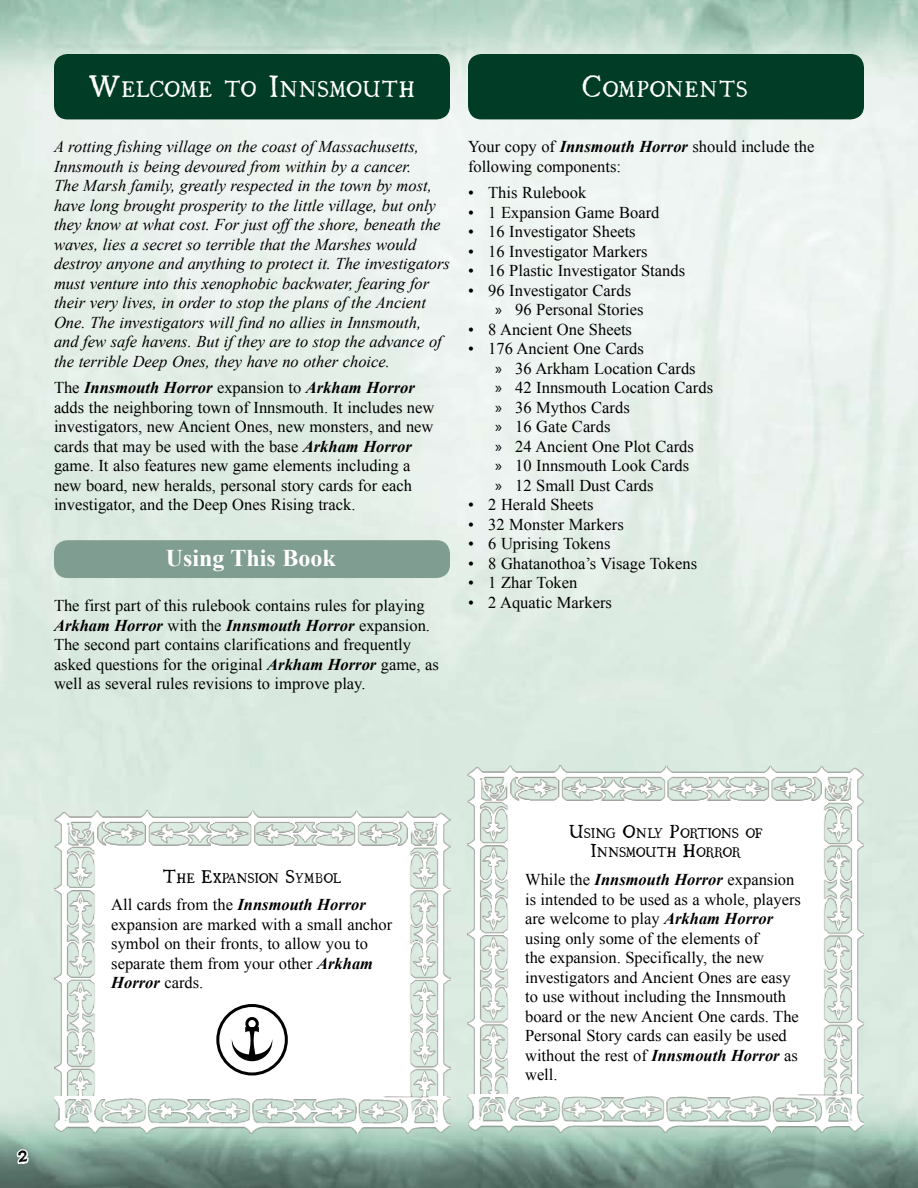
<style>
.page{position:relative;width:918px;height:1188px;background:#fff}
.page>*{position:absolute;margin:0;border:0;box-sizing:border-box;transform-origin:0 0}
.t1{font:700 24px "Times New Roman";color:#fff}
.t2{font:24px "Ugly Qua";color:#000}
.t3{font:20.25px "Ugly Qua";letter-spacing:.02em;color:#fff}
.t4{font:20.25px "Ugly Qua";letter-spacing:.065em;color:#fff}
.t5{font:16.5px/19.5px "Times New Roman";color:#000}
.t6{font:italic 16.5px/19.5px "Times New Roman";color:#000}
.t7{font:12.3px/19.5px "Ugly Qua";letter-spacing:-.045em;color:#000;text-align:center}
.t8{font:12.3px "Ugly Qua";letter-spacing:.005em;color:#000}
.s1{font-size:27px}
.s2{font-weight:700;font-style:italic}
.s3{font-family:"Myriad Pro"}
.s4{font-size:16.5px}
</style>
<div class="page">
<img style="left:0;top:0;width:918px;height:1188px">
<svg style="left:14px;top:1147px;width:16px;height:19px"></svg>
<div style="left:54px;top:54px;width:396px;height:65px;background:#003c26;border-radius:14px"></div>
<div style="left:54px;top:540px;width:396px;height:38px;background:#809d92;border-radius:14px"></div>
<div style="left:468px;top:54px;width:396px;height:65px;background:#003c26;border-radius:14px"></div>
<img style="left:54px;top:811px;width:396px;height:285px">
<img style="left:54px;top:1096px;width:396px;height:38px">
<img style="left:468px;top:766px;width:396px;height:328px">
<img style="left:468px;top:1094px;width:396px;height:38px">
<div style="left:218px;top:1006px;width:68px;height:68px;background:#fff;border-radius:50%"></div>
<div style="left:216px;top:1004px;width:72px;height:72px;border:3px solid #000;border-radius:50%"></div>
<div style="left:245px;top:1017px;width:14px;height:13px;border:3px solid #000;border-radius:50%"></div>
<svg style="left:232px;top:1027px;width:40px;height:34px"></svg>
<p class="t3" style="left:88px;top:74px;width:328px"><span class="s1">W</span>ELCOME TO <span class="s1">I</span>NNSMOUTH</p>
<p class="t6" style="left:54px;top:137px;width:398px">A rotting fishing village on the coast of Massachusetts, Innsmouth is being devoured from within by a cancer.<br>The Marsh family, greatly respected in the town by most, have long brought prosperity to the little village, but only they know at what cost. For just off the shore, beneath the waves, lies a secret so terrible that the Marshes would destroy anyone and anything to protect it. The investigators must venture into this xenophobic backwater, fearing for their very lives, in order to stop the plans of the Ancient One. The investigators will find no allies in Innsmouth, and few safe havens. But if they are to stop the advance of the terrible Deep Ones, they have no other choice.</p>
<p class="t5" style="left:54px;top:378px;width:382px">The <span class="s2">Innsmouth Horror</span> expansion to <span class="s2">Arkham Horror </span>adds the neighboring town of Innsmouth. It includes new investigators, new Ancient Ones, new monsters, and new cards that may be used with the base <span class="s2">Arkham Horror </span>game. It also features new game elements including a new board, new heralds, personal story cards for each investigator, and the Deep Ones Rising track.</p>
<h1 class="t1" style="left:166px;top:544px;width:172px">Using This Book</h1>
<p class="t5" style="left:54px;top:596px;width:387px">The first part of this rulebook contains rules for playing <span class="s2">Arkham Horror</span> with the <span class="s2">Innsmouth Horror</span> expansion.<br>The second part contains clarifications and frequently asked questions for the original <span class="s2">Arkham Horror</span> game, as well as several rules revisions to improve play.</p>
<p class="t4" style="left:582px;top:74px;width:167px"><span class="s1">C</span>OMPONENTS</p>
<p class="t5" style="left:468px;top:137px;width:348px">Your copy of <span class="s2">Innsmouth Horror</span> should include the following components:</p>
<p class="t5" style="left:468px;top:183px;width:120px">• This Rulebook</p>
<p class="t5" style="left:468px;top:202px;width:193px">• 1 Expansion Game Board</p>
<p class="t5" style="left:468px;top:222px;width:169px">• 16 Investigator Sheets</p>
<p class="t5" style="left:468px;top:241px;width:181px">• 16 Investigator Markers</p>
<p class="t5" style="left:468px;top:261px;width:219px">• 16 Plastic Investigator Stands</p>
<p class="t5" style="left:495px;top:280px;width:150px;text-indent:-27px">• 96 Investigator Cards<br><span class="s3">»</span> 96 Personal Stories</p>
<p class="t5" style="left:468px;top:319px;width:166px">• 8 Ancient One Sheets</p>
<p class="t5" style="left:495px;top:339px;width:220px;text-indent:-27px">• 176 Ancient One Cards<br><span class="s3">»</span> 36 Arkham Location Cards<br><span class="s3">»</span> 42 Innsmouth Location Cards <span class="s3">»</span> 36 Mythos Cards<br><span class="s3">»</span> 16 Gate Cards<br><span class="s3">»</span> 24 Ancient One Plot Cards<br><span class="s3">»</span> 10 Innsmouth Look Cards<br><span class="s3">»</span> 12 Small Dust Cards</p>
<p class="t5" style="left:468px;top:495px;width:127px">• 2 Herald Sheets</p>
<p class="t5" style="left:468px;top:514px;width:157px">• 32 Monster Markers</p>
<p class="t5" style="left:468px;top:534px;width:144px">• 6 Uprising Tokens</p>
<p class="t5" style="left:468px;top:553px;width:231px">• 8 Ghatanothoa’s Visage Tokens</p>
<p class="t5" style="left:468px;top:573px;width:111px">• 1 Zhar Token</p>
<p class="t5" style="left:468px;top:592px;width:145px">• 2 Aquatic Markers</p>
<h1 class="t2" style="left:17px;top:1135px;width:12px">2</h1>
<p class="t8" style="left:163px;top:869px;width:180px"><span class="s4">T</span>HE <span class="s4">E</span>XPANSION <span class="s4">S</span>YMBOL</p>
<p class="t5" style="left:111px;top:895px;width:283px">All cards from the <span class="s2">Innsmouth Horror </span>expansion are marked with a small anchor symbol on their fronts, to allow you to separate them from your other <span class="s2">Arkham<br>Horror</span> cards.</p>
<p class="t7" style="left:569px;top:823px;width:195px"><span class="s4">U</span>SING <span class="s4">O</span>NLY <span class="s4">P</span>ORTIONS OF<br><span class="s4">I</span>NNSMOUTH <span class="s4">H</span>ORROR</p>
<p class="t5" style="left:525px;top:869px;width:277px">While the <span class="s2">Innsmouth Horror</span> expansion is intended to be used as a whole, players are welcome to play <span class="s2">Arkham Horror </span>using only some of the elements of<br>the expansion. Specifically, the new investigators and Ancient Ones are easy to use without including the Innsmouth board or the new Ancient One cards. The Personal Story cards can easily be used without the rest of <span class="s2">Innsmouth Horror</span> as well.</p>
</div>
